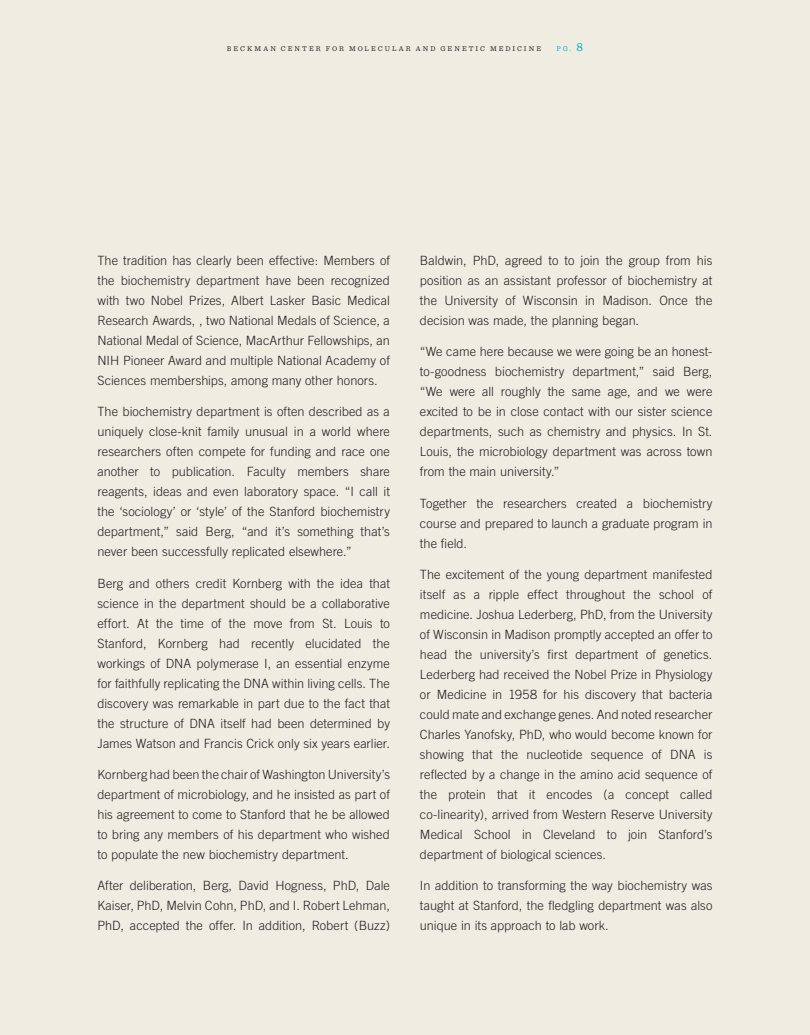
<style>
.page{position:relative;width:810px;height:1035px;background:#efede1}
.page>*{position:absolute;margin:0;border:0;box-sizing:border-box;transform-origin:0 0}
.t1{font:300 12.75px/20px "Trade Gothic";color:#231f20;text-align:justify}
.t2{font:7.25px "Sentinel";color:#231f20}
.t3{font:7.25px "Sentinel";color:#00afbd}
.s1{font-size:6.88px}
.s2{font-size:12.5px}
</style>
<div class="page">
<p class="t2" style="left:227px;top:44px;width:9px">B ECKMAN</p>
<p class="t2" style="left:281px;top:44px;width:9px">C ENTER</p>
<p class="t2" style="left:326px;top:44px;width:8px">FOR</p>
<p class="t2" style="left:349px;top:44px;width:11px">M OLECULAR</p>
<p class="t2" style="left:416px;top:44px;width:8px">AND</p>
<p class="t2" style="left:441px;top:44px;width:9px">G ENETIC</p>
<p class="t2" style="left:490px;top:44px;width:11px">M EDICINE</p>
<p class="t3" style="left:556px;top:44px;width:28px">PG <span class="s1">.</span><span class="s2">8</span></p>
<p class="t1" style="left:98px;top:250px;width:294px">The tradition has clearly been effective: Members of the biochemistry department have been recognized with two Nobel Prizes, Albert Lasker Basic Medical Research Awards, , two National Medals of Science, a National Medal of Science, MacArthur Fellowships, an NIH Pioneer Award and multiple National Academy of Sciences memberships, among many other honors.</p>
<p class="t1" style="left:98px;top:402px;width:294px">The biochemistry department is often described as a uniquely close-knit family unusual in a world where researchers often compete for funding and race one another to publication. Faculty members share reagents, ideas and even laboratory space. “I call it the ‘sociology’ or ‘style’ of the Stanford biochemistry department,” said Berg, “and it’s something that’s never been successfully replicated elsewhere.”</p>
<p class="t1" style="left:98px;top:573px;width:294px">Berg and others credit Kornberg with the idea that science in the department should be a collaborative effort. At the time of the move from St. Louis to Stanford, Kornberg had recently elucidated the workings of DNA polymerase I, an essential enzyme for faithfully replicating the DNA within living cells. The discovery was remarkable in part due to the fact that the structure of DNA itself had been determined by James Watson and Francis Crick only six years earlier.</p>
<p class="t1" style="left:98px;top:764px;width:294px">Kornberg had been the chair of Washington University’s department of microbiology, and he insisted as part of his agreement to come to Stanford that he be allowed to bring any members of his department who wished to populate the new biochemistry department.</p>
<p class="t1" style="left:98px;top:875px;width:294px">After deliberation, Berg, David Hogness, PhD, Dale Kaiser, PhD, Melvin Cohn, PhD, and I. Robert Lehman, PhD, accepted the offer. In addition, Robert (Buzz)</p>
<p class="t1" style="left:420px;top:250px;width:294px">Baldwin, PhD, agreed to to join the group from his position as an assistant professor of biochemistry at the University of Wisconsin in Madison. Once the decision was made, the planning began.</p>
<p class="t1" style="left:420px;top:342px;width:294px">“We came here because we were going be an honest&shy;to-goodness biochemistry department,” said Berg, “We were all roughly the same age, and we were excited to be in close contact with our sister science departments, such as chemistry and physics. In St.<br>Louis, the microbiology department was across town from the main university.”</p>
<p class="t1" style="left:420px;top:493px;width:294px">Together the researchers created a biochemistry course and prepared to launch a graduate program in the field.</p>
<p class="t1" style="left:420px;top:564px;width:294px">The excitement of the young department manifested itself as a ripple effect throughout the school of medicine. Joshua Lederberg, PhD, from the University of Wisconsin in Madison promptly accepted an offer to head the university’s first department of genetics.<br>Lederberg had received the Nobel Prize in Physiology or Medicine in 1958 for his discovery that bacteria could mate and exchange genes. And noted researcher Charles Yanofsky, PhD, who would become known for showing that the nucleotide sequence of DNA is reflected by a change in the amino acid sequence of the protein that it encodes (a concept called co-linearity), arrived from Western Reserve University Medical School in Cleveland to join Stanford’s department of biological sciences.</p>
<p class="t1" style="left:420px;top:876px;width:294px">In addition to transforming the way biochemistry was taught at Stanford, the fledgling department was also unique in its approach to lab work.</p>
</div>
